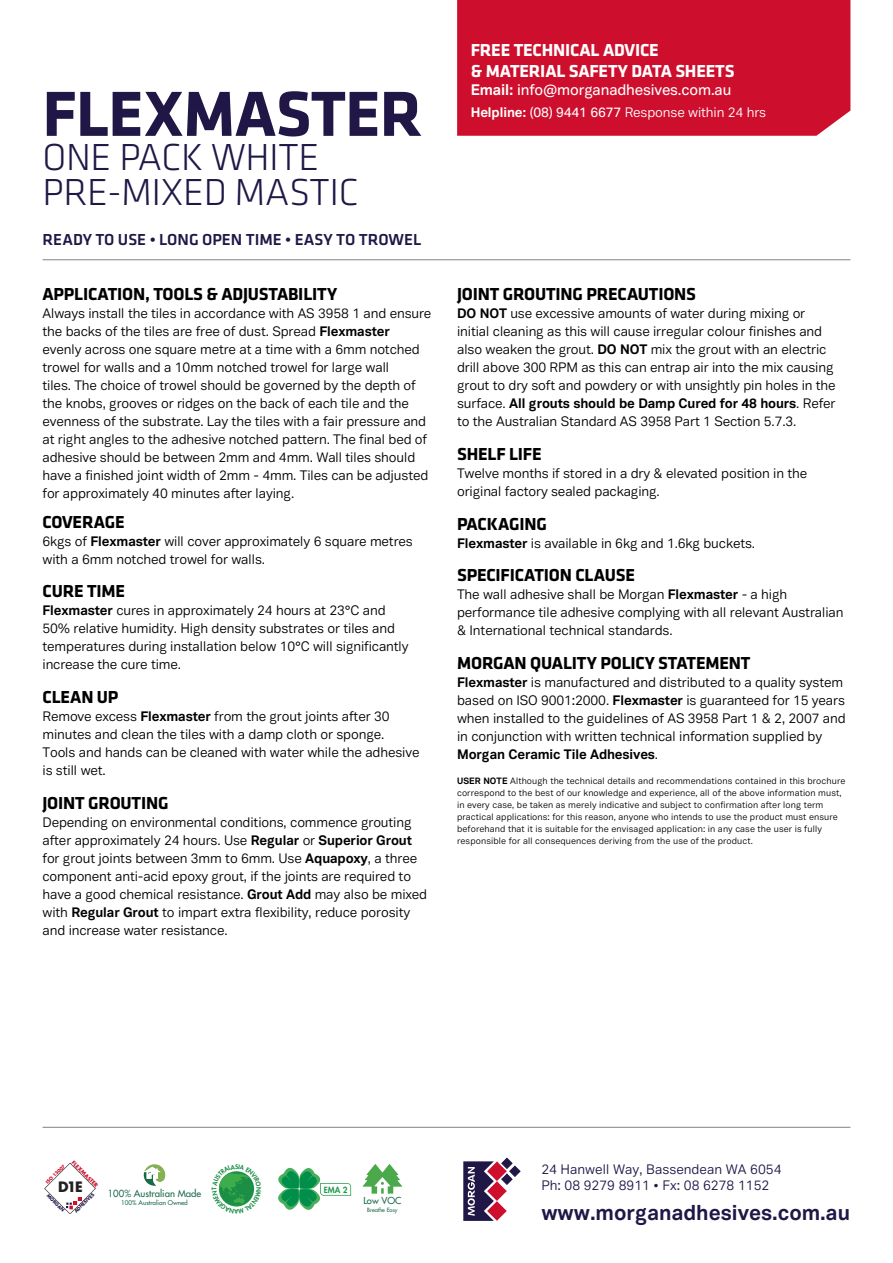
<style>
.page{position:relative;width:893px;height:1263px;background:#fff}
.page>*{position:absolute;margin:0;border:0;box-sizing:border-box;transform-origin:0 0}
.t1{font:700 66px "Klavika";letter-spacing:-.01em;color:#201747}
.t2{font:300 39px/34.5px "Klavika";letter-spacing:-.01em;color:#201747}
.t3{font:700 21px "Vaud";color:#201747}
.t4{font:700 18px "Klavika";letter-spacing:-.01em;color:#000}
.t5{font:700 18px/21px "Klavika";letter-spacing:-.01em;color:#fff}
.t6{font:500 16.5px "Klavika";color:#201747}
.t7{font:500 15px "Vaud";letter-spacing:-.01em;color:#fff}
.t8{font:700 13.95px "Futura Std";color:#221f20}
.t9{font:13.5px/18px "Vaud";letter-spacing:-.01em;color:#000}
.t10{font:13.5px/16.2px "Vaud";color:#201747}
.t11{font:13.5px "Vaud";letter-spacing:-.01em;color:#fff}
.t12{font:500 9.6px "Futura Std";color:#1b6949}
.t13{font:500 9.45px "Futura Std";color:#1b6949}
.t14{font:9px/12px "Vaud";letter-spacing:.01em;color:#000}
.t15{font:800 8.25px "Futura Std";color:#219a4b}
.t16{font:500 6.3px "Futura Std";color:#1b6949}
.t17{font:500 5.7px "Futura Std";color:#1b6949}
.t18{font:700 5.4px "Futura Std";color:#ce0e2d}
.t19{font:700 4.5px "Futura Std";color:#201747}
.t20{font:700 4.5px "Futura Std";color:#ce0e2d}
.s1{font-weight:700}
.s2{font-weight:500}
</style>
<div class="page">
<svg style="left:463px;top:1157px;width:58px;height:64px"></svg>
<hr style="left:43px;top:259px;width:807px;height:1px;background:#808285">
<hr style="left:43px;top:1127px;width:807px;height:1px;background:#808285">
<div style="left:457px;top:0;width:393px;height:136px;background:#ce0e2d"></div>
<svg style="left:144px;top:1164px;width:21px;height:22px"></svg>
<svg style="left:278px;top:1168px;width:73px;height:42px"></svg>
<svg style="left:363px;top:1164px;width:39px;height:29px"></svg>
<svg style="left:44px;top:1163px;width:52px;height:51px"></svg>
<svg style="left:218px;top:1171px;width:37px;height:36px"></svg>
<h1 class="t1" style="left:43px;top:78px;width:381px">FLEXMASTER</h1>
<h2 class="t2" style="left:43px;top:141px;width:318px">ONE PACK WHITE<br>PRE-MIXED MASTIC</h2>
<p class="t6" style="left:43px;top:231px;width:380px">READY TO USE • LONG OPEN TIME • EASY TO TROWEL</p>
<h3 class="t4" style="left:43px;top:284px;width:296px">APPLICATION, TOOLS &amp; ADJUSTABILITY</h3>
<p class="t9" style="left:43px;top:304px;width:390px">Always install the tiles in accordance with AS 3958 1 and ensure the backs of the tiles are free of dust. Spread <span class="s1">Flexmaster </span>evenly across one square metre at a time with a 6mm notched trowel for walls and a 10mm notched trowel for large wall<br>tiles. The choice of trowel should be governed by the depth of the knobs, grooves or ridges on the back of each tile and the evenness of the substrate. Lay the tiles with a fair pressure and at right angles to the adhesive notched pattern. The final bed of adhesive should be between 2mm and 4mm. Wall tiles should have a finished joint width of 2mm - 4mm. Tiles can be adjusted for approximately 40 minutes after laying.</p>
<h3 class="t4" style="left:43px;top:512px;width:84px">COVERAGE</h3>
<p class="t9" style="left:43px;top:532px;width:372px">6kgs of <span class="s1">Flexmaster</span> will cover approximately 6 square metres with a 6mm notched trowel for walls.</p>
<h3 class="t4" style="left:43px;top:582px;width:84px">CURE TIME</h3>
<p class="t9" style="left:43px;top:602px;width:368px"><span class="s1">Flexmaster</span> cures in approximately 24 hours at 23°C and 50% relative humidity. High density substrates or tiles and temperatures during installation below 10°C will significantly increase the cure time.</p>
<h3 class="t4" style="left:43px;top:687px;width:77px">CLEAN UP</h3>
<p class="t9" style="left:43px;top:707px;width:378px">Remove excess <span class="s1">Flexmaster</span> from the grout joints after 30 minutes and clean the tiles with a damp cloth or sponge.<br>Tools and hands can be cleaned with water while the adhesive is still wet.</p>
<h3 class="t4" style="left:43px;top:793px;width:128px">JOINT GROUTING</h3>
<p class="t9" style="left:43px;top:813px;width:386px">Depending on environmental conditions, commence grouting after approximately 24 hours. Use <span class="s1">Regular</span> or <span class="s1">Superior Grout </span>for grout joints between 3mm to 6mm. Use <span class="s1">Aquapoxy</span>, a three component anti-acid epoxy grout, if the joints are required to have a good chemical resistance. <span class="s1">Grout Add</span> may also be mixed with <span class="s1">Regular Grout</span> to impart extra flexibility, reduce porosity and increase water resistance.</p>
<h3 class="t5" style="left:471px;top:40px;width:265px">FREE TECHNICAL ADVICE<br>&amp; MATERIAL SAFETY DATA SHEETS</h3>
<p class="t7" style="left:471px;top:80px;width:262px"><span class="s1">Email:</span> info@morganadhesives.com.au</p>
<p class="t11" style="left:471px;top:104px;width:297px"><span class="s1">Helpline:</span> <span class="s2">(08) 9441 6677</span> Response within 24 hrs</p>
<h3 class="t4" style="left:457px;top:284px;width:240px">JOINT GROUTING PRECAUTIONS</h3>
<p class="t9" style="left:457px;top:304px;width:380px"><span class="s1">DO NOT</span> use excessive amounts of water during mixing or initial cleaning as this will cause irregular colour finishes and also weaken the grout. <span class="s1">DO NOT</span> mix the grout with an electric drill above 300 RPM as this can entrap air into the mix causing grout to dry soft and powdery or with unsightly pin holes in the surface. <span class="s1">All grouts should be Damp Cured for 48 hours</span>. Refer to the Australian Standard AS 3958 Part 1 Section 5.7.3.</p>
<h3 class="t4" style="left:457px;top:444px;width:86px">SHELF LIFE</h3>
<p class="t9" style="left:457px;top:464px;width:352px">Twelve months if stored in a dry &amp; elevated position in the original factory sealed packaging.</p>
<h3 class="t4" style="left:457px;top:514px;width:91px">PACKAGING</h3>
<p class="t9" style="left:457px;top:534px;width:300px"><span class="s1">Flexmaster</span> is available in 6kg and 1.6kg buckets.</p>
<h3 class="t4" style="left:457px;top:566px;width:180px">SPECIFICATION CLAUSE</h3>
<p class="t9" style="left:457px;top:586px;width:388px">The wall adhesive shall be Morgan <span class="s1">Flexmaster</span> - a high performance tile adhesive complying with all relevant Australian &amp; International technical standards.</p>
<h3 class="t4" style="left:457px;top:653px;width:295px">MORGAN QUALITY POLICY STATEMENT</h3>
<p class="t9" style="left:457px;top:673px;width:390px"><span class="s1">Flexmaster</span> is manufactured and distributed to a quality system based on ISO 9001:2000. <span class="s1">Flexmaster</span> is guaranteed for 15 years when installed to the guidelines of AS 3958 Part 1 &amp; 2, 2007 and in conjunction with written technical information supplied by <span class="s1">Morgan Ceramic Tile Adhesives</span>.</p>
<p class="t14" style="left:457px;top:775px;width:390px"><span class="s1">USER NOTE</span> Although the technical details and recommendations contained in this brochure correspond to the best of our knowledge and experience, all of the above information must, in every case, be taken as merely indicative and subject to confirmation after long term practical applications: for this reason, anyone who intends to use the product must ensure beforehand that it is suitable for the envisaged application: in any case the user is fully responsible for all consequences deriving from the use of the product.</p>
<p class="t18" style="left:75px;top:1159px;width:37px;rotate:45deg">FLEXMASTER</p>
<p class="t20" style="left:45px;top:1181px;width:27px;rotate:-45deg">ISO 13007</p>
<p class="t8" style="left:58px;top:1177px;width:26px">D1E</p>
<p class="t19" style="left:73px;top:1210px;width:27px;rotate:-45deg">ADHESIVES</p>
<p class="t19" style="left:50px;top:1193px;width:24px;rotate:45deg">MORGAN</p>
<p class="t12" style="left:108px;top:1187px;width:95px">100% Australian Made</p>
<p class="t16" style="left:121px;top:1199px;width:68px">100% Australian Owned</p>
<p class="t15" style="left:324px;top:1184px;width:25px">EMA 2</p>
<p class="t13" style="left:363px;top:1194px;width:40px">Low VOC</p>
<p class="t17" style="left:367px;top:1207px;width:32px">Breathe Easy</p>
<p class="t10" style="left:541px;top:1161px;width:242px">24 Hanwell Way, Bassendean WA 6054<br>Ph: 08 9279 8911 • Fx: 08 6278 1152</p>
<h3 class="t3" style="left:541px;top:1199px;width:310px">www.morganadhesives.com.au</h3>
</div>
